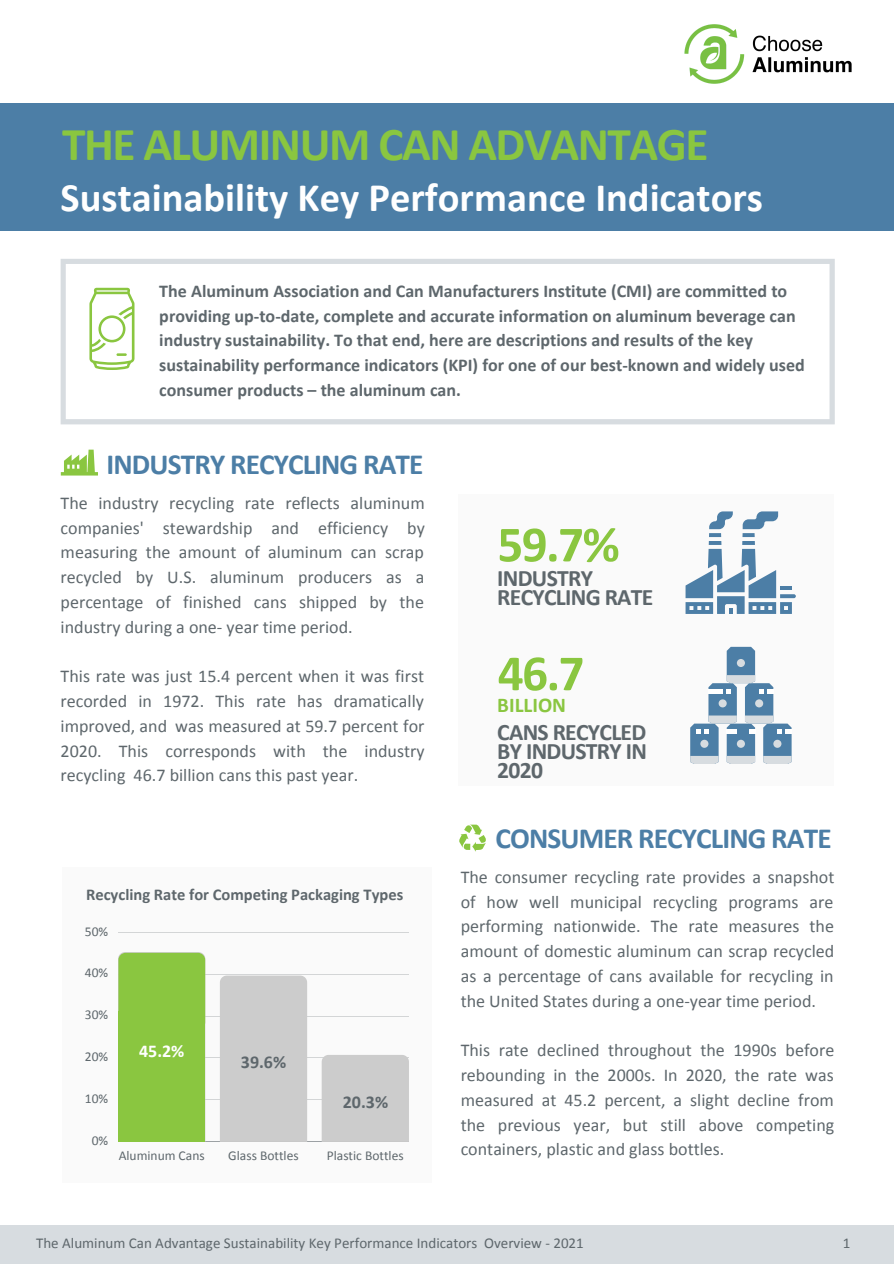
<style>
.page{position:relative;width:894px;height:1264px;background:#fff}
.page>*{position:absolute;margin:0;border:0;box-sizing:border-box;transform-origin:0 0}
.t1{font:700 51px "Calibri";color:#8ac640}
.t2{font:700 47.25px "Calibri";letter-spacing:-.03em;color:#8ac640}
.t3{font:700 40.5px "Calibri";color:#fff}
.t4{font:700 29.25px "Calibri";letter-spacing:-.03em;color:#4c7ea6}
.t5{font:700 23.7px/19.2px "Calibri";letter-spacing:-.03em;color:#5e676c;text-align:justify}
.t6{font:700 21px "Calibri";color:#8ac640}
.t7{font:18px/24.8px "Calibri";color:#5e676c;text-align:justify}
.t8{font:700 18px/24.8px "Calibri";color:#5e676c}
.t9{font:700 18px "Calibri";color:#fff}
.t10{font:700 16.5px "Calibri";color:#5e676c}
.t11{font:15px "Calibri";color:#5e676c}
.t12{font:13.5px "Calibri";color:#5e676c}
</style>
<div class="page">
<svg style="left:61px;top:259px;width:773px;height:165px"></svg>
<div style="left:0;top:103px;width:893px;height:127px;background:#4c7ea6"></div>
<svg style="left:89px;top:288px;width:45px;height:82px"></svg>
<div style="left:0;top:1225px;width:893px;height:38px;background:#d7dce0"></div>
<div style="left:458px;top:493px;width:375px;height:292px;background:#fafafa"></div>
<svg style="left:690px;top:647px;width:101px;height:117px"></svg>
<div style="left:62px;top:867px;width:369px;height:316px;background:#fafafa"></div>
<hr style="left:118px;top:931px;width:291px;height:1px;background:#5e676c">
<hr style="left:118px;top:973px;width:291px;height:1px;background:#5e676c">
<hr style="left:118px;top:1015px;width:291px;height:1px;background:#5e676c">
<hr style="left:118px;top:1057px;width:291px;height:1px;background:#5e676c">
<hr style="left:118px;top:1099px;width:291px;height:1px;background:#5e676c">
<hr style="left:118px;top:1141px;width:291px;height:1px;background:#5e676c">
<div style="left:220px;top:975px;width:87px;height:166px;background:#ccc"></div>
<div style="left:321px;top:1055px;width:88px;height:86px;background:#ccc"></div>
<div style="left:118px;top:952px;width:87px;height:77px;background:#8ac640;border-radius:7px"></div>
<div style="left:118px;top:1011px;width:87px;height:130px;background:#8ac640"></div>
<img style="left:684px;top:24px;width:168px;height:60px">
<svg style="left:61px;top:449px;width:37px;height:26px"></svg>
<svg style="left:709px;top:533px;width:12px;height:4px"></svg>
<svg style="left:685px;top:541px;width:110px;height:73px"></svg>
<svg style="left:742px;top:533px;width:12px;height:4px"></svg>
<svg style="left:742px;top:511px;width:35px;height:18px"></svg>
<svg style="left:709px;top:511px;width:23px;height:18px"></svg>
<svg style="left:459px;top:824px;width:27px;height:27px"></svg>
<p class="t2" style="left:62px;top:124px;width:648px">THE ALUMINUM CAN ADVANTAGE</p>
<p class="t3" style="left:61px;top:180px;width:703px">Sustainability Key Performance Indicators</p>
<p class="t8" style="left:159px;top:280px;width:646px">The Aluminum Association and Can Manufacturers Institute (CMI) are committed to providing up-to-date, complete and accurate information on aluminum beverage can industry sustainability. To that end, here are descriptions and results of the key sustainability performance indicators (KPI) for one of our best-known and widely used consumer products – the aluminum can.</p>
<p class="t4" style="left:107px;top:452px;width:318px">INDUSTRY RECYCLING RATE</p>
<p class="t7" style="left:61px;top:492px;width:365px">The industry recycling rate reflects aluminum companies' stewardship and efficiency by measuring the amount of aluminum can scrap recycled by U.S. aluminum producers as a percentage of finished cans shipped by the industry during a one- year time period.</p>
<p class="t7" style="left:61px;top:665px;width:365px">This rate was just 15.4 percent when it was first recorded in 1972. This rate has dramatically improved, and was measured at 59.7 percent for 2020. This corresponds with the industry recycling 46.7 billion cans this past year.</p>
<p class="t10" style="left:86px;top:887px;width:318px">Recycling Rate for Competing Packaging Types</p>
<p class="t12" style="left:85px;top:925px;width:25px">50%</p>
<p class="t12" style="left:85px;top:967px;width:25px">40%</p>
<p class="t12" style="left:85px;top:1009px;width:25px">30%</p>
<p class="t12" style="left:85px;top:1051px;width:25px">20%</p>
<p class="t12" style="left:85px;top:1093px;width:25px">10%</p>
<p class="t12" style="left:92px;top:1135px;width:18px">0%</p>
<p class="t9" style="left:139px;top:1043px;width:47px">45.2%</p>
<p class="t8" style="left:241px;top:1051px;width:47px">39.6%</p>
<p class="t8" style="left:343px;top:1091px;width:47px">20.3%</p>
<p class="t12" style="left:119px;top:1149px;width:87px">Aluminum Cans</p>
<p class="t12" style="left:228px;top:1149px;width:72px">Glass Bottles</p>
<p class="t12" style="left:327px;top:1149px;width:78px">Plastic Bottles</p>
<p class="t1" style="left:497px;top:523px;width:124px">59.7%</p>
<p class="t5" style="left:497px;top:570px;width:157px">INDUSTRY<br>RECYCLING RATE</p>
<p class="t1" style="left:497px;top:652px;width:88px">46.7</p>
<p class="t6" style="left:497px;top:696px;width:70px">BILLION</p>
<p class="t5" style="left:497px;top:724px;width:151px">CANS RECYCLED BY INDUSTRY IN 2020</p>
<p class="t4" style="left:495px;top:826px;width:337px">CONSUMER RECYCLING RATE</p>
<p class="t7" style="left:460px;top:865px;width:375px">The consumer recycling rate provides a snapshot of how well municipal recycling programs are performing nationwide. The rate measures the amount of domestic aluminum can scrap recycled as a percentage of cans available for recycling in the United States during a one-year time period.</p>
<p class="t7" style="left:460px;top:1039px;width:375px">This rate declined throughout the 1990s before rebounding in the 2000s. In 2020, the rate was measured at 45.2 percent, a slight decline from the previous year, but still above competing containers, plastic and glass bottles.</p>
<p class="t11" style="left:36px;top:1236px;width:549px">The Aluminum Can Advantage Sustainability Key Performance Indicators Overview - 2021</p>
<p class="t11" style="left:842px;top:1236px;width:9px">1</p>
</div>
